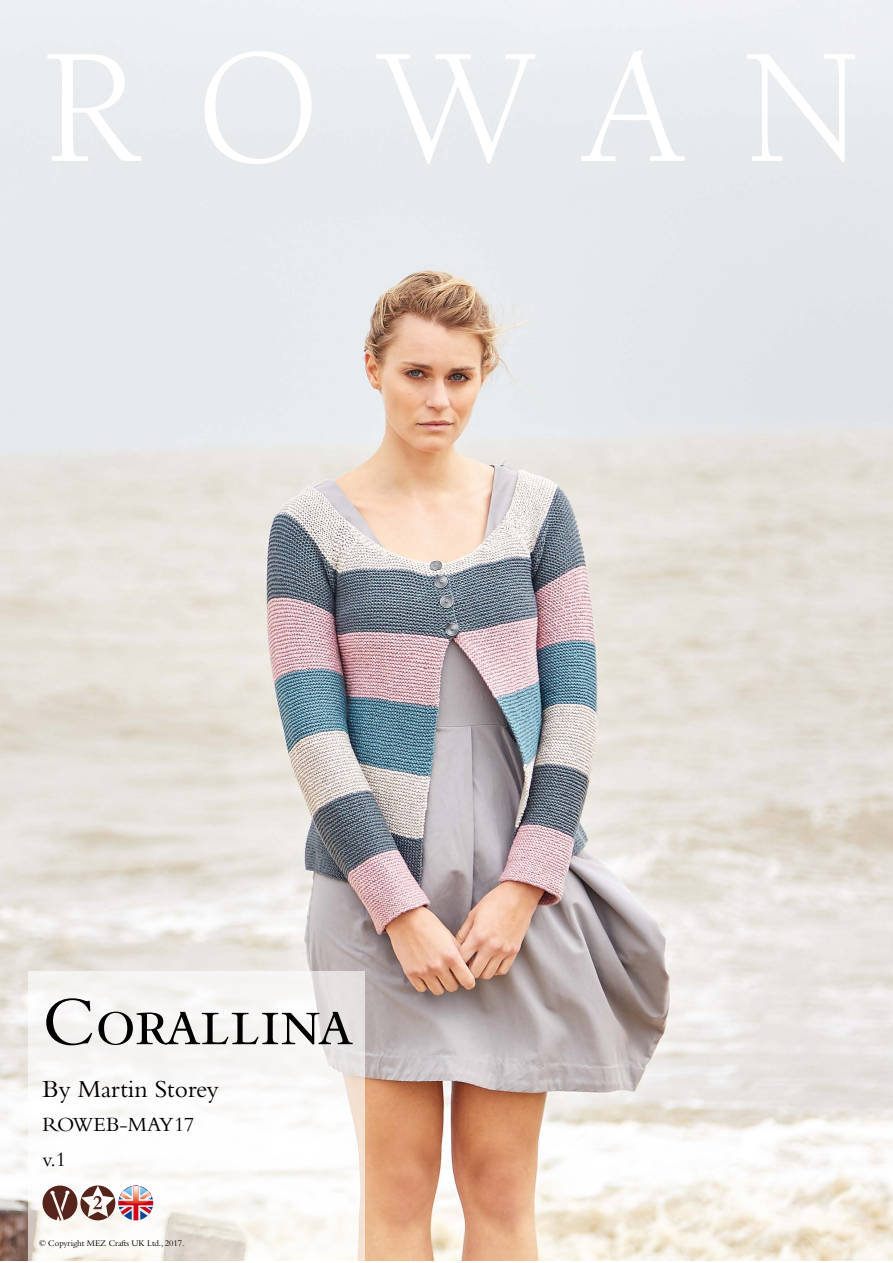
<style>
.page{position:relative;width:893px;height:1263px;background:#fff}
.page>*{position:absolute;margin:0;border:0;box-sizing:border-box;transform-origin:0 0}
.t1{font:167.85px "Berkeley Std";letter-spacing:.34em;color:#fff}
.t2{font:72px "Bembo Std";letter-spacing:-.01em;color:#000}
.t3{font:25.5px "Bembo Std";color:#000}
.t4{font:21px/34.5px "Bembo Std";color:#000}
.t5{font:9px "Bembo Std";letter-spacing:-.01em;color:#000}
</style>
<div class="page">
<img style="left:0;top:0;width:893px;height:1261px">
<svg style="left:28px;top:972px;width:337px;height:289px;fill:#f9f8f6"></svg>
<svg style="left:43px;top:1185px;width:110px;height:35px"></svg>
<h1 class="t1" style="left:43px;top:18px;width:822px">ROWAN</h1>
<h2 class="t2" style="left:43px;top:980px;width:313px">Corallina</h2>
<h3 class="t3" style="left:43px;top:1074px;width:178px">By Martin Storey</h3>
<h3 class="t4" style="left:43px;top:1107px;width:154px">ROWEB-MAY17 v.1</h3>
<p class="t5" style="left:39px;top:1237px;width:147px">© Copyright MEZ Crafts UK Ltd., 2017.</p>
</div>
